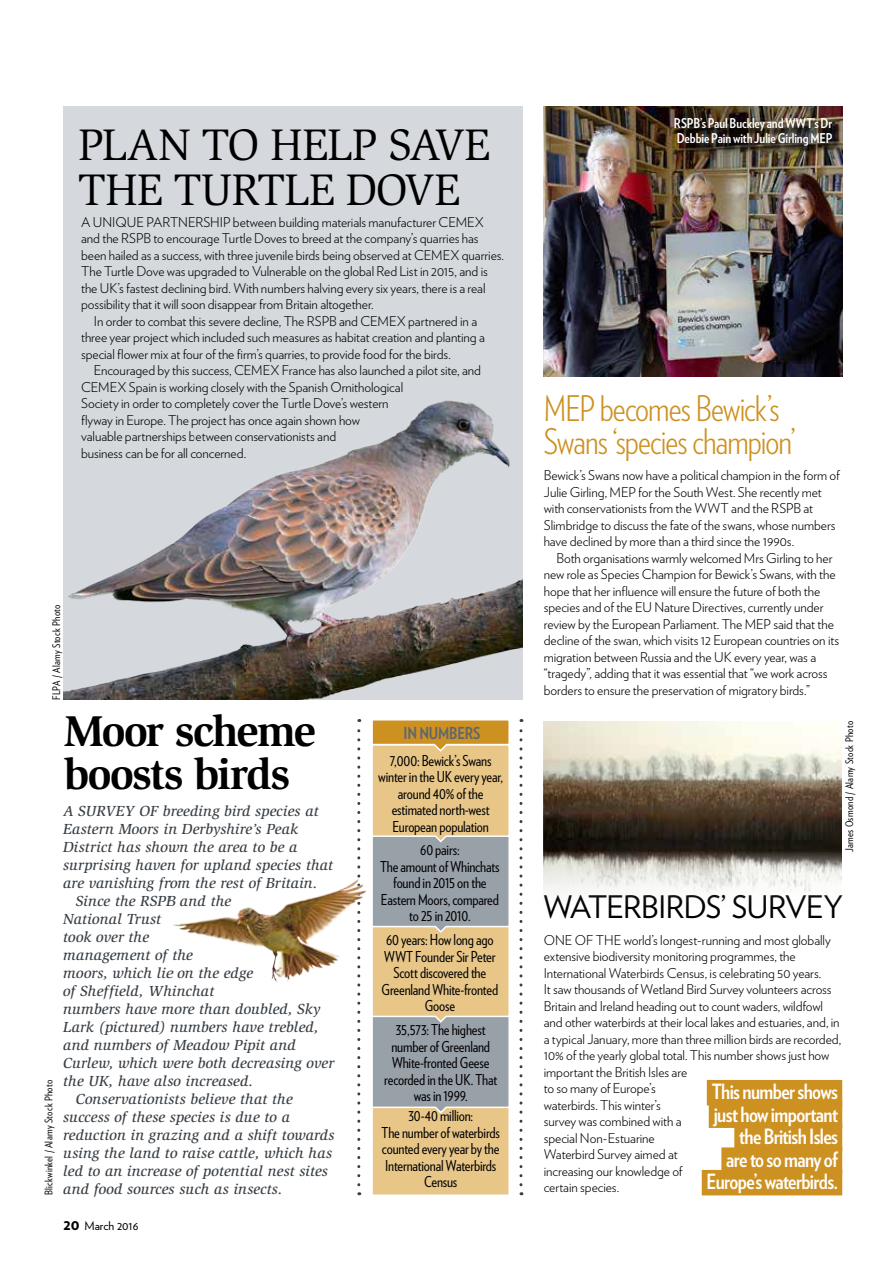
<style>
.page{position:relative;width:893px;height:1263px;background:#fff}
.page>*{position:absolute;margin:0;border:0;box-sizing:border-box;transform-origin:0 0}
.t1{font:45.45px/44.2px "Slimbach";letter-spacing:-.02em;color:#000}
.t2{font:700 44.25px/43.2px "Slimbach";letter-spacing:-.04em;color:#000}
.t3{font:300 35.1px/33.5px "Verlag Condensed";letter-spacing:-.025em;color:#cd9121}
.t4{font:31.05px "Verlag";letter-spacing:-.02em;color:#000}
.t5{font:700 21px/22.5px "Verlag Condensed";letter-spacing:-.03em;color:#fff;text-align:right}
.t6{font:700 16.5px "Verlag Condensed";letter-spacing:-.01em;color:#5e676f}
.t7{font:italic 500 15px "Slimbach";letter-spacing:.01em;color:#383f45}
.t8{font:15px/16.5px "Verlag Condensed";letter-spacing:-.01em;color:#000;text-align:center}
.t9{font:300 13.5px/16.5px "Verlag";letter-spacing:-.005em;color:#000}
.t10{font:700 13.5px/15px "Verlag Condensed";letter-spacing:-.005em;color:#fff}
.t11{font:12px "Verlag";color:#000}
.t12{font:10.5px "Verlag Condensed";letter-spacing:.025em;color:#000}
.s1{font-weight:900}
</style>
<div class="page">
<div style="left:63px;top:106px;width:459px;height:594px;background:#d5d9dd"></div>
<div style="left:371px;top:1103px;width:139px;height:93px;background:#e7c688;border:2px solid #fff"></div>
<svg style="left:519px;top:719px;width:3px;height:466px"></svg>
<img style="left:64px;top:451px;width:458px;height:249px">
<img style="left:544px;top:107px;width:298px;height:270px">
<div style="left:677px;top:119px;width:165px;height:37px;background:#000;opacity:.75"></div>
<svg style="left:357px;top:719px;width:153px;height:466px"></svg>
<img style="left:173px;top:865px;width:206px;height:126px">
<img style="left:199px;top:400px;width:302px;height:185px">
<div style="left:707px;top:1080px;width:135px;height:25px;background:#cd9121"></div>
<div style="left:709px;top:1102px;width:133px;height:26px;background:#cd9121"></div>
<div style="left:734px;top:1125px;width:108px;height:25px;background:#cd9121"></div>
<div style="left:721px;top:1147px;width:121px;height:26px;background:#cd9121"></div>
<div style="left:702px;top:1170px;width:140px;height:25px;background:#cd9121"></div>
<img style="left:544px;top:721px;width:298px;height:172px">
<h1 class="t1" style="left:78px;top:123px;width:414px">PLAN TO HELP SAVE<br>THE TURTLE DOVE</h1>
<p class="t9" style="left:81px;top:213px;width:404px">A UNIQUE PARTNERSHIP between building materials manufacturer CEMEX</p>
<p class="t9" style="left:81px;top:230px;width:399px">and the RSPB to encourage Turtle Doves to breed at the company’s quarries has</p>
<p class="t9" style="left:81px;top:246px;width:424px">been hailed as a success, with three juvenile birds being observed at CEMEX quarries.</p>
<p class="t9" style="left:81px;top:263px;width:408px">The Turtle Dove was upgraded to Vulnerable on the global Red List in 2015, and is</p>
<p class="t9" style="left:81px;top:279px;width:406px">the UK’s fastest declining bird. With numbers halving every six years, there is a real</p>
<p class="t9" style="left:81px;top:296px;width:294px">possibility that it will soon disappear from Britain altogether.</p>
<p class="t9" style="left:94px;top:312px;width:385px">In order to combat this severe decline, The RSPB and CEMEX partnered in a</p>
<p class="t9" style="left:81px;top:329px;width:405px">three year project which included such measures as habitat creation and planting a</p>
<p class="t9" style="left:81px;top:345px;width:371px">special flower mix at four of the firm’s quarries, to provide food for the birds.</p>
<p class="t9" style="left:94px;top:362px;width:389px">Encouraged by this success, CEMEX France has also launched a pilot site, and</p>
<p class="t9" style="left:81px;top:378px;width:324px">CEMEX Spain is working closely with the Spanish Ornithological</p>
<p class="t9" style="left:81px;top:395px;width:309px">Society in order to completely cover the Turtle Dove’s western</p>
<p class="t9" style="left:81px;top:411px;width:280px">flyway in Europe. The project has once again shown how</p>
<p class="t9" style="left:81px;top:428px;width:257px">valuable partnerships between conservationists and</p>
<p class="t9" style="left:81px;top:444px;width:167px">business can be for all concerned.</p>
<p class="t12" style="left:49px;top:700px;width:97px;rotate:-90deg">FLPA / Alamy Stock Photo</p>
<p class="t12" style="left:41px;top:1195px;width:117px;rotate:-90deg">Blickwinkel / Alamy Stock Photo</p>
<h2 class="t2" style="left:64px;top:709px;width:254px">Moor scheme boosts birds</h2>
<p class="t7" style="left:63px;top:802px;width:257px">A SURVEY OF breeding bird species at</p>
<p class="t7" style="left:63px;top:820px;width:237px">Eastern Moors in Derbyshire’s Peak</p>
<p class="t7" style="left:63px;top:838px;width:236px">District has shown the area to be a</p>
<p class="t7" style="left:63px;top:856px;width:272px">surprising haven for upland species that</p>
<p class="t7" style="left:63px;top:874px;width:256px">are vanishing from the rest of Britain.</p>
<p class="t7" style="left:76px;top:892px;width:157px">Since the RSPB and the</p>
<p class="t7" style="left:63px;top:910px;width:100px">National Trust</p>
<p class="t7" style="left:63px;top:928px;width:87px">took over the</p>
<p class="t7" style="left:63px;top:946px;width:131px">management of the</p>
<p class="t7" style="left:63px;top:964px;width:191px">moors, which lie on the edge</p>
<p class="t7" style="left:63px;top:982px;width:153px">of Sheffield, Whinchat</p>
<p class="t7" style="left:63px;top:1000px;width:259px">numbers have more than doubled, Sky</p>
<p class="t7" style="left:63px;top:1018px;width:257px">Lark (pictured) numbers have trebled,</p>
<p class="t7" style="left:63px;top:1036px;width:234px">and numbers of Meadow Pipit and</p>
<p class="t7" style="left:63px;top:1054px;width:273px">Curlew, which were both decreasing over</p>
<p class="t7" style="left:63px;top:1072px;width:192px">the UK, have also increased.</p>
<p class="t7" style="left:76px;top:1090px;width:218px">Conservationists believe that the</p>
<p class="t7" style="left:63px;top:1108px;width:228px">success of these species is due to a</p>
<p class="t7" style="left:63px;top:1126px;width:273px">reduction in grazing and a shift towards</p>
<p class="t7" style="left:63px;top:1144px;width:270px">using the land to raise cattle, which has</p>
<p class="t7" style="left:63px;top:1162px;width:266px">led to an increase of potential nest sites</p>
<p class="t7" style="left:63px;top:1180px;width:221px">and food sources such as insects.</p>
<p class="t11" style="left:63px;top:1217px;width:77px"><span class="s1">20</span> March 2016</p>
<p class="t6" style="left:404px;top:720px;width:78px">IN NUMBERS</p>
<p class="t8" style="left:378px;top:752px;width:126px">7,000: Bewick’s Swans winter in the UK every year, around 40% of the estimated north-west<br>European population</p>
<p class="t8" style="left:380px;top:841px;width:121px">60 pairs:<br>The amount of Whinchats found in 2015 on the<br>Eastern Moors, compared to 25 in 2010.</p>
<p class="t8" style="left:382px;top:931px;width:118px">60 years: How long ago<br>WWT Founder Sir Peter<br>Scott discovered the<br>Greenland White-fronted<br>Goose</p>
<p class="t8" style="left:384px;top:1021px;width:114px">35,573: The highest number of Greenland<br>White-fronted Geese recorded in the UK. That was in 1999.</p>
<p class="t8" style="left:382px;top:1107px;width:120px">30-40 million:<br>The number of waterbirds counted every year by the<br>International Waterbirds<br>Census</p>
<p class="t10" style="left:674px;top:115px;width:160px">RSPB’s Paul Buckley and WWT’s Dr<br>Debbie Pain with Julie Girling MEP</p>
<h3 class="t3" style="left:544px;top:390px;width:253px">MEP becomes Bewick’s<br>Swans ‘species champion’</h3>
<p class="t9" style="left:544px;top:466px;width:298px">Bewick’s Swans now have a political champion in the form of Julie Girling, MEP for the South West. She recently met with conservationists from the WWT and the RSPB at Slimbridge to discuss the fate of the swans, whose numbers have declined by more than a third since the 1990s.</p>
<p class="t9" style="left:544px;top:549px;width:297px;text-indent:13px">Both organisations warmly welcomed Mrs Girling to her new role as Species Champion for Bewick’s Swans, with the hope that her influence will ensure the future of both the species and of the EU Nature Directives, currently under review by the European Parliament. The MEP said that the decline of the swan, which visits 12 European countries on its migration between Russia and the UK every year, was a “tragedy”, adding that it was essential that “we work across borders to ensure the preservation of migratory birds.”</p>
<p class="t12" style="left:842px;top:852px;width:133px;rotate:-90deg">James Osmond / Alamy Stock Photo</p>
<h3 class="t4" style="left:544px;top:884px;width:301px">WATERBIRDS’ SURVEY</h3>
<p class="t9" style="left:544px;top:931px;width:299px">ONE OF THE world’s longest-running and most globally extensive biodiversity monitoring programmes, the International Waterbirds Census, is celebrating 50 years.<br>It saw thousands of Wetland Bird Survey volunteers across Britain and Ireland heading out to count waders, wildfowl and other waterbirds at their local lakes and estuaries, and, in a typical January, more than three million birds are recorded, 10% of the yearly global total. This number shows just how important the British Isles are<br>to so many of Europe’s<br>waterbirds. This winter’s<br>survey was combined with a<br>special Non-Estuarine<br>Waterbird Survey aimed at<br>increasing our knowledge of<br>certain species.</p>
<h3 class="t5" style="left:707px;top:1079px;width:133px">This number shows just how important the British Isles<br>are to so many of<br>Europe’s waterbirds.</h3>
</div>
